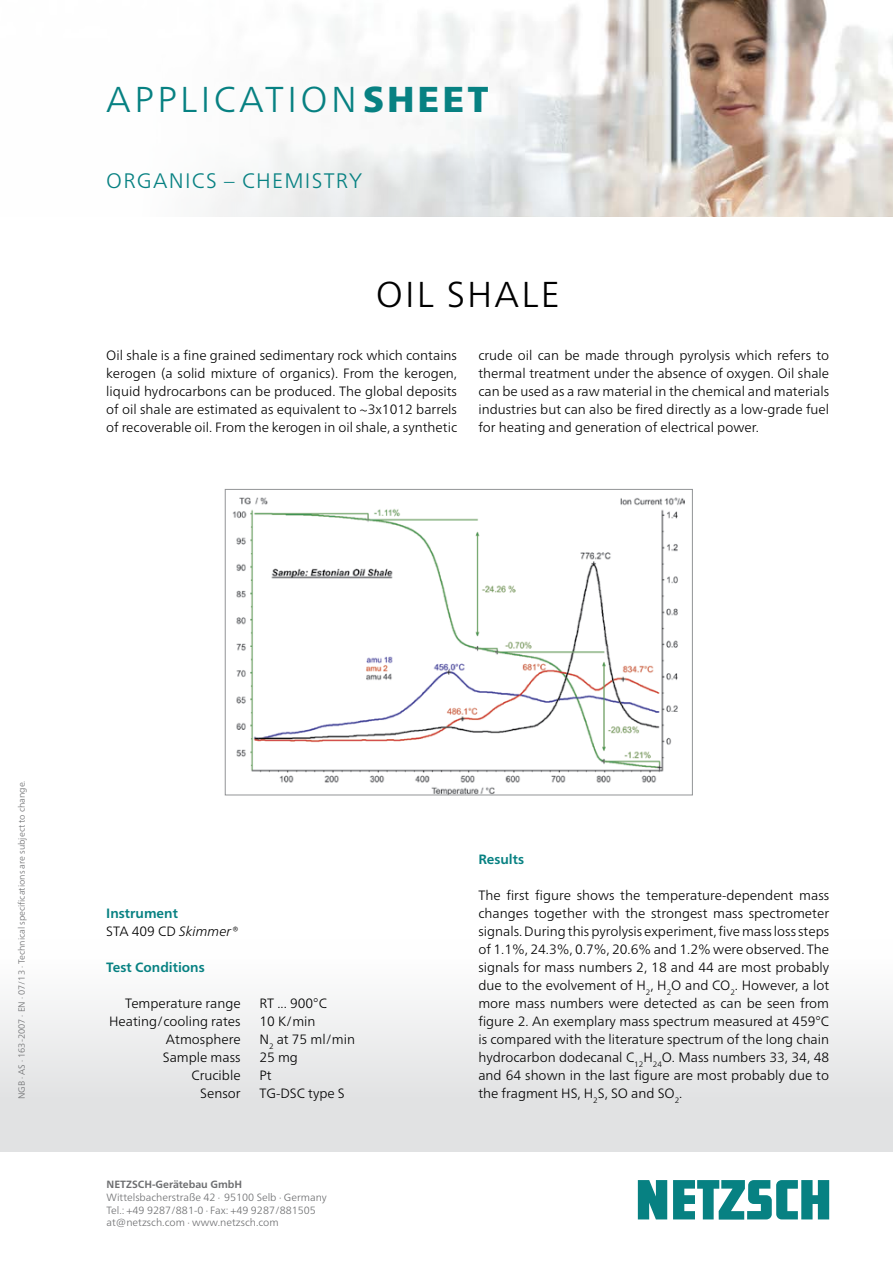
<style>
.page{position:relative;width:893px;height:1263px;background:#fff}
.page>*{position:absolute;margin:0;border:0;box-sizing:border-box;transform-origin:0 0}
.t1{font:300 36px "Frutiger Neue LTW1 G";letter-spacing:.095em;color:#078182}
.Sheet_Headline{font:300 36px "Frutiger Neue LTW1 G";letter-spacing:.06em;color:#000}
.t2{font:300 21px "Frutiger Neue LTW1 G";letter-spacing:.06em;color:#078182}
.Sheet_Zwischenübersc{font:300 13.5px/18px "Frutiger Neue LTW1 G";color:#000;text-align:justify}
.Sheet_Zwischenübersc-2{font:700 13.5px "Frutiger Neue LTW1 G";color:#078182}
.t3{font:300 10.5px/12.8px "Frutiger Neue LTW1 G";color:#6d6e70}
.t4{font:700 10.5px "Frutiger Neue LTW1 G";color:#6d6e70}
.Sheet_Bildunterschri{font:300 9px "Frutiger Neue LTW1 G";color:#6d6e70}
.s1{font-weight:900}
.s2{font-style:italic}
</style>
<div class="page">
<img style="left:210px;top:0;width:683px;height:216px">
<svg style="left:638px;top:1180px;width:191px;height:39px"></svg>
<img style="left:232px;top:498px;width:452px;height:295px">
<div style="left:225px;top:489px;width:468px;height:306px;border:1px solid #929496"></div>
<h1 class="t1" style="left:106px;top:78px;width:384px">APPLICATION<span class="s1">SHEET</span></h1>
<p class="t2" style="left:106px;top:168px;width:257px">ORGANICS – CHEMISTRY</p>
<p class="Sheet_Headline" style="left:376px;top:272px;width:185px">OIL SHALE</p>
<p class="Sheet_Zwischenübersc" style="left:106px;top:346px;width:352px">Oil shale is a fine grained sedimentary rock which contains kerogen (a solid mixture of organics). From the kerogen, liquid hydrocarbons can be produced. The global deposits of oil shale are estimated as equivalent to ~3x1012 barrels of recoverable oil. From the kerogen in oil shale, a synthetic</p>
<p class="Sheet_Zwischenübersc" style="left:478px;top:346px;width:352px">crude oil can be made through pyrolysis which refers to thermal treatment under the absence of oxygen. Oil shale can be used as a raw material in the chemical and materials industries but can also be fired directly as a low-grade fuel for heating and generation of electrical power.</p>
<p class="Sheet_Bildunterschri" style="left:16px;top:1099px;width:320px;rotate:-90deg">NGB ∙ AS ∙ 163-2007 ∙ EN ∙ 07/13 ∙ Technical specifications are subject to change.</p>
<p class="Sheet_Zwischenübersc-2" style="left:106px;top:905px;width:73px">Instrument</p>
<p class="Sheet_Zwischenübersc" style="left:106px;top:922px;width:133px">STA 409 CD <span class="s2">Skimmer®</span></p>
<p class="Sheet_Zwischenübersc-2" style="left:106px;top:959px;width:100px">Test Conditions</p>
<p class="Sheet_Zwischenübersc" style="left:125px;top:994px;width:117px">Temperature range</p>
<p class="Sheet_Zwischenübersc" style="left:109px;top:1012px;width:133px">Heating/cooling rates</p>
<p class="Sheet_Zwischenübersc" style="left:166px;top:1030px;width:76px">Atmosphere</p>
<p class="Sheet_Zwischenübersc" style="left:163px;top:1048px;width:79px">Sample mass</p>
<p class="Sheet_Zwischenübersc" style="left:191px;top:1066px;width:51px">Crucible</p>
<p class="Sheet_Zwischenübersc" style="left:200px;top:1084px;width:42px">Sensor</p>
<p class="Sheet_Zwischenübersc" style="left:259px;top:994px;width:69px">RT ... 900°C</p>
<p class="Sheet_Zwischenübersc" style="left:259px;top:1012px;width:58px">10 K/min</p>
<p class="Sheet_Zwischenübersc" style="left:259px;top:1030px;width:97px">N<sub>2</sub> at 75 ml/min<br>25 mg</p>
<p class="Sheet_Zwischenübersc" style="left:259px;top:1066px;width:14px">Pt</p>
<p class="Sheet_Zwischenübersc" style="left:259px;top:1084px;width:87px">TG-DSC type S</p>
<p class="t4" style="left:107px;top:1178px;width:137px">NETZSCH-Gerätebau GmbH</p>
<p class="t3" style="left:107px;top:1191px;width:222px">Wittelsbacherstraße 42 ∙ 95100 Selb ∙ Germany<br>Tel.: +49 9287/881-0 ∙ Fax: +49 9287/881505 at@netzsch.com ∙ www.netzsch.com</p>
<p class="Sheet_Zwischenübersc-2" style="left:478px;top:851px;width:47px">Results</p>
<p class="Sheet_Zwischenübersc" style="left:478px;top:886px;width:352px">The first figure shows the temperature-dependent mass changes together with the strongest mass spectrometer signals. During this pyrolysis experiment, five mass loss steps of 1.1%, 24.3%, 0.7%, 20.6% and 1.2% were observed. The signals for mass numbers 2, 18 and 44 are most probably due to the evolvement of H<sub>2</sub>, H<sub>2</sub>O and CO<sub>2</sub>. However, a lot more mass numbers were detected as can be seen from figure 2. An exemplary mass spectrum measured at 459°C is compared with the literature spectrum of the long chain hydrocarbon dodecanal C<sub>12</sub>H<sub>24</sub>O. Mass numbers 33, 34, 48 and 64 shown in the last figure are most probably due to the fragment HS, H<sub>2</sub>S, SO and SO<sub>2</sub>.</p>
</div>
